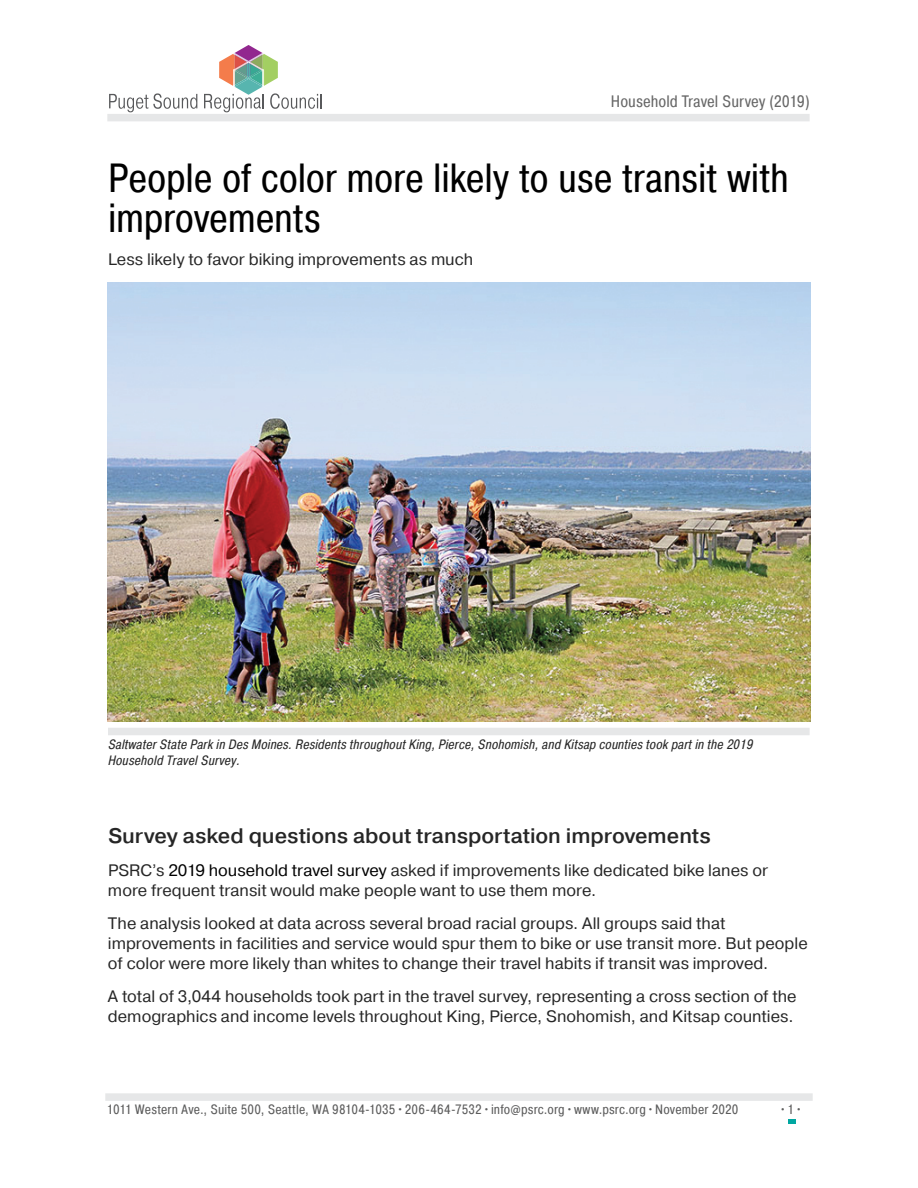
<style>
.page{position:relative;width:918px;height:1188px;background:#fff}
.page>*{position:absolute;margin:0;border:0;box-sizing:border-box;transform-origin:0 0}
.t1{font:40.5px/40.5px "Pragmatica Cond";letter-spacing:-.005em;color:#000}
.t2{font:500 21px "Pragmatica";color:#262626}
.t3{font:16.5px/19.8px "Pragmatica";color:#262626}
.t4{font:16.5px "Pragmatica Cond";color:#676767}
.t5{font:italic 13.5px/16.2px "Pragmatica Cond";color:#262626}
.t6{font:13.5px "Pragmatica Cond";letter-spacing:.01em;color:#5c5c5c}
.s1{color:#000}
</style>
<div class="page">
<div style="left:105px;top:1093px;width:708px;height:8px;background:#e6e7e8"></div>
<svg style="left:788px;top:1119px;width:7px;height:5px"></svg>
<div style="left:107px;top:114px;width:703px;height:7px;background:#e6e7e8"></div>
<div style="left:108px;top:728px;width:702px;height:7px;background:#e6e7e8"></div>
<img style="left:108px;top:283px;width:702px;height:438px">
<svg style="left:109px;top:93px;width:88px;height:19px"></svg>
<svg style="left:204px;top:45px;width:118px;height:67px"></svg>
<h1 class="t4" style="left:611px;top:91px;width:200px">Household Travel Survey (2019)</h1>
<h2 class="t1" style="left:108px;top:157px;width:682px">People of color more likely to use transit with improvements</h2>
<p class="t3" style="left:108px;top:250px;width:367px">Less likely to favor biking improvements as much</p>
<p class="t5" style="left:108px;top:736px;width:647px">Saltwater State Park in Des Moines. Residents throughout King, Pierce, Snohomish, and Kitsap counties took part in the 2019<br>Household Travel Survey.</p>
<h3 class="t2" style="left:108px;top:822px;width:604px">Survey asked questions about transportation improvements</h3>
<p class="t3" style="left:108px;top:861px;width:662px">PSRC’s <span class="s1">2019 household travel survey</span> asked if improvements like dedicated bike lanes or more frequent transit would make people want to use them more.</p>
<p class="t3" style="left:108px;top:914px;width:701px">The analysis looked at data across several broad racial groups. All groups said that improvements in facilities and service would spur them to bike or use transit more. But people of color were more likely than whites to change their travel habits if transit was improved.</p>
<p class="t3" style="left:108px;top:987px;width:690px">A total of 3,044 households took part in the travel survey, representing a cross section of the demographics and income levels throughout King, Pierce, Snohomish, and Kitsap counties.</p>
<p class="t6" style="left:107px;top:1101px;width:633px">1011 Western Ave., Suite 500, Seattle, WA 98104-1035•206-464-7532•info@psrc.org•www.psrc.org•November 2020</p>
<p class="t6" style="left:779px;top:1101px;width:25px">•1•</p>
</div>
